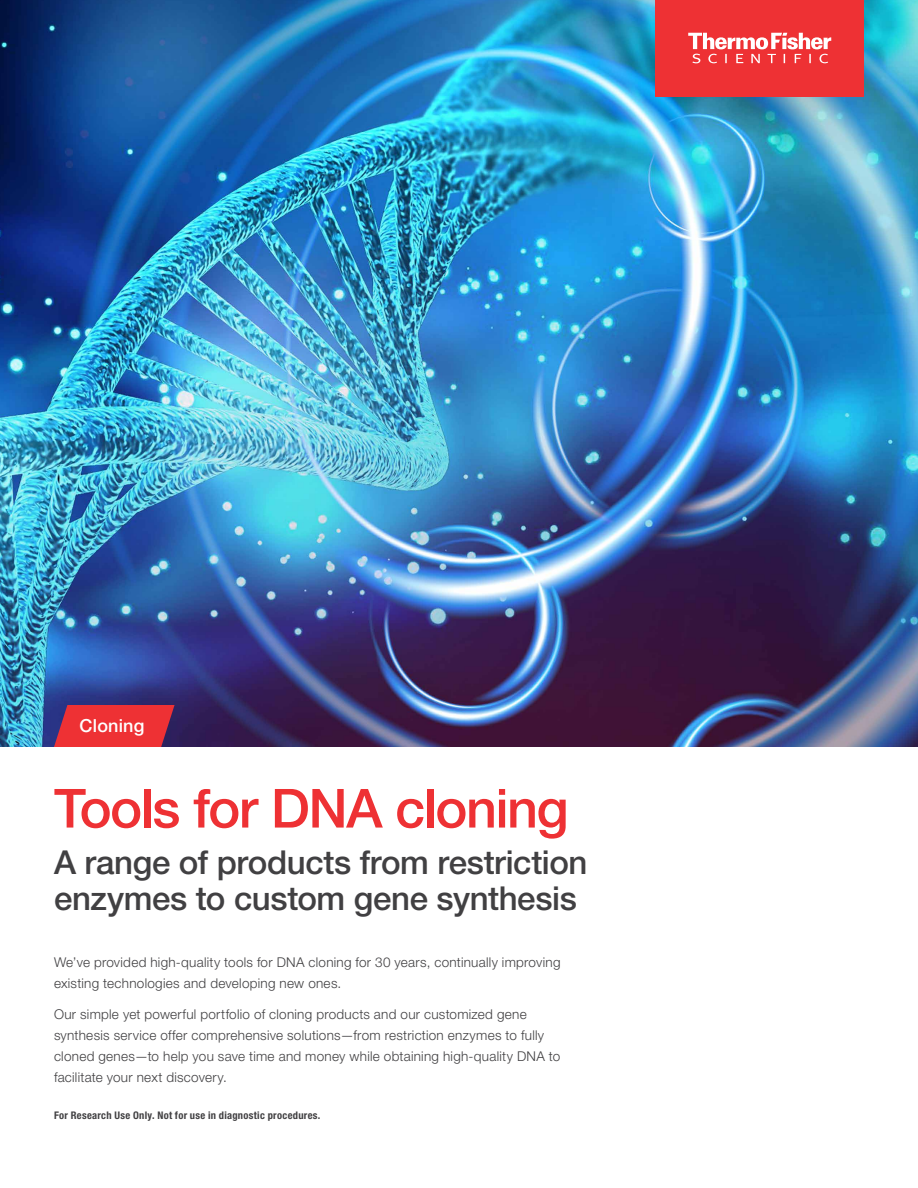
<style>
.page{position:relative;width:918px;height:1188px;background:#fff}
.page>*{position:absolute;margin:0;border:0;box-sizing:border-box;transform-origin:0 0}
.t1{font:500 54px "Helvetica Neue LTW1 G";letter-spacing:-.025em;color:#ee3134}
.t2{font:500 33px/36px "Helvetica Neue LTW1 G";letter-spacing:-.01em;color:#414042}
.t3{font:500 18px "Helvetica Neue LTW1 G";letter-spacing:.01em;color:#fff}
.t4{font:300 13.5px/21px "Helvetica Neue LTW1 G";letter-spacing:.02em;color:#414042}
.t5{font:700 condensed 10.5px "Helvetica Neue LTW1 G";letter-spacing:.03em;color:#414042}
</style>
<div class="page">
<img style="left:0;top:0;width:918px;height:747px">
<svg style="left:54px;top:705px;width:121px;height:42px;background:#d7303a"></svg>
<div style="left:656px;top:0;width:208px;height:96px;background:#ee3134"></div>
<svg style="left:688px;top:33px;width:143px;height:30px"></svg>
<h3 class="t3" style="left:80px;top:715px;width:66px">Cloning</h3>
<h1 class="t1" style="left:54px;top:776px;width:516px">Tools for DNA cloning</h1>
<h2 class="t2" style="left:54px;top:844px;width:535px">A range of products from restriction enzymes to custom gene synthesis</h2>
<p class="t4" style="left:54px;top:951px;width:508px">We’ve provided high-quality tools for DNA cloning for 30 years, continually improving existing technologies and developing new ones.</p>
<p class="t4" style="left:54px;top:1004px;width:508px">Our simple yet powerful portfolio of cloning products and our customized gene synthesis service offer comprehensive solutions—from restriction enzymes to fully cloned genes—to help you save time and money while obtaining high-quality DNA to facilitate your next discovery.</p>
<p class="t5" style="left:54px;top:1109px;width:268px">For Research Use Only. Not for use in diagnostic procedures.</p>
</div>
